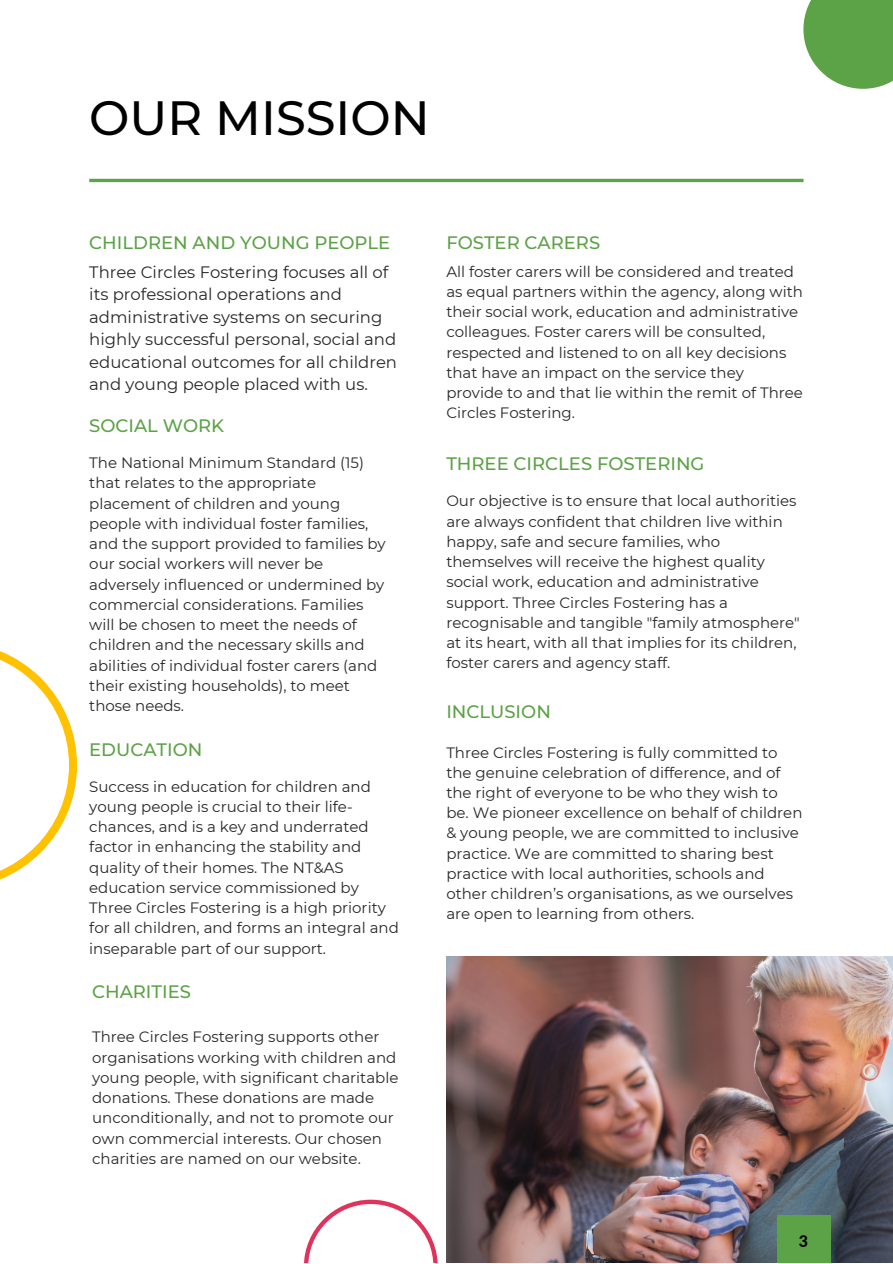
<style>
.page{position:relative;width:893px;height:1264px;background:#fff}
.page>*{position:absolute;margin:0;border:0;box-sizing:border-box;transform-origin:0 0}
.t1{font:500 48px "Montserrat";color:#000}
.t2{font:500 18px "Montserrat";color:#5ca246}
.t3{font:16.5px/22.5px "Montserrat";color:#272727}
.t4{font:800 15.9px "Lato";color:#000}
.t5{font:15px/20.2px "Montserrat";color:#272727}
</style>
<div class="page">
<hr style="left:89px;top:179px;width:714px;height:3px;background:#5ca246">
<img style="left:446px;top:956px;width:446px;height:306px">
<div style="left:777px;top:1215px;width:53px;height:47px;background:#5ca246"></div>
<svg style="left:0;top:651px;width:77px;height:229px"></svg>
<svg style="left:803px;top:0;width:89px;height:89px;background:#6fad5c"></svg>
<svg style="left:304px;top:1199px;width:133px;height:63px"></svg>
<h1 class="t1" style="left:89px;top:88px;width:342px">OUR MISSION</h1>
<p class="t2" style="left:89px;top:231px;width:302px">CHILDREN AND YOUNG PEOPLE</p>
<p class="t2" style="left:446px;top:231px;width:155px">FOSTER CARERS</p>
<p class="t3" style="left:89px;top:260px;width:309px">Three Circles Fostering focuses all of its professional operations and administrative systems on securing highly successful personal, social and educational outcomes for all children and young people placed with us.</p>
<p class="t5" style="left:446px;top:261px;width:358px">All foster carers will be considered and treated as equal partners within the agency, along with their social work, education and administrative colleagues. Foster carers will be consulted, respected and listened to on all key decisions that have an impact on the service they provide to and that lie within the remit of Three Circles Fostering.</p>
<p class="t5" style="left:89px;top:452px;width:298px">The National Minimum Standard (15) that relates to the appropriate placement of children and young people with individual foster families, and the support provided to families by our social workers will never be adversely influenced or undermined by commercial considerations. Families will be chosen to meet the needs of children and the necessary skills and abilities of individual foster carers (and their existing households), to meet those needs.</p>
<p class="t2" style="left:89px;top:414px;width:136px">SOCIAL WORK</p>
<p class="t2" style="left:446px;top:452px;width:260px">THREE CIRCLES FOSTERING</p>
<p class="t5" style="left:446px;top:491px;width:355px">Our objective is to ensure that local authorities are always confident that children live within happy, safe and secure families, who themselves will receive the highest quality social work, education and administrative support. Three Circles Fostering has a recognisable and tangible "family atmosphere" at its heart, with all that implies for its children, foster carers and agency staff.</p>
<p class="t2" style="left:446px;top:700px;width:106px">INCLUSION</p>
<p class="t2" style="left:89px;top:738px;width:115px">EDUCATION</p>
<p class="t5" style="left:89px;top:776px;width:311px">Success in education for children and young people is crucial to their life&shy;chances, and is a key and underrated factor in enhancing the stability and quality of their homes. The NT&amp;AS education service commissioned by Three Circles Fostering is a high priority for all children, and forms an integral and inseparable part of our support.</p>
<p class="t2" style="left:92px;top:980px;width:100px">CHARITIES</p>
<p class="t5" style="left:92px;top:1026px;width:308px">Three Circles Fostering supports other organisations working with children and young people, with significant charitable donations. These donations are made unconditionally, and not to promote our own commercial interests. Our chosen charities are named on our website.</p>
<p class="t5" style="left:446px;top:742px;width:357px">Three Circles Fostering is fully committed to the genuine celebration of difference, and of the right of everyone to be who they wish to be. We pioneer excellence on behalf of children &amp; young people, we are committed to inclusive practice. We are committed to sharing best practice with local authorities, schools and other children’s organisations, as we ourselves are open to learning from others.</p>
<p class="t4" style="left:798px;top:1231px;width:11px">3</p>
</div>
